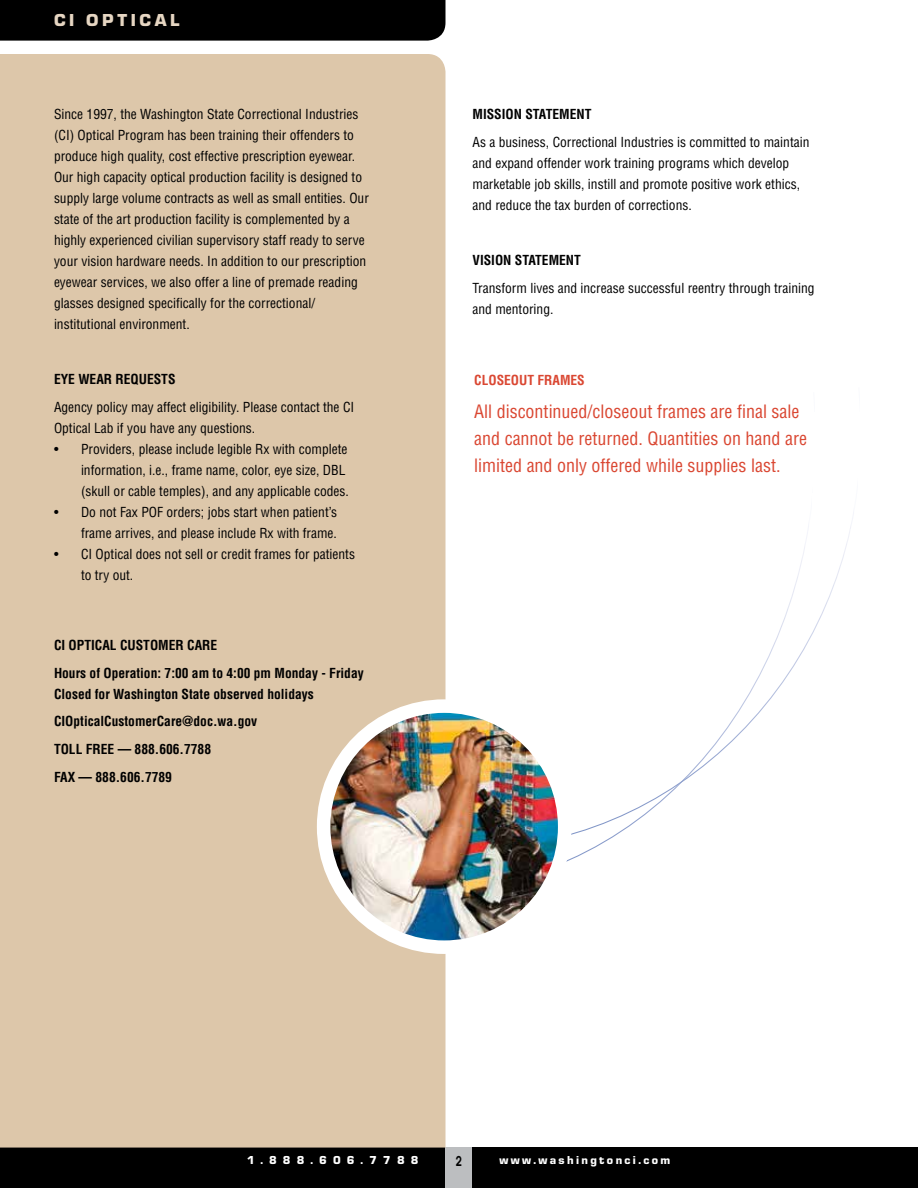
<style>
.page{position:relative;width:918px;height:1188px;background:#fff}
.page>*{position:absolute;margin:0;border:0;box-sizing:border-box;transform-origin:0 0}
.t1{font:condensed 18px/27px "Helvetica";color:#da4732}
.t2{font:900 18px "Eurostile";letter-spacing:.2em;color:#e6d6c2}
.t3{font:condensed 13.5px/21px "Helvetica";color:#000}
.t4{font:700 condensed 13.5px/27.8px "Helvetica";color:#000}
.t5{font:700 condensed 13.5px "Helvetica";color:#da4732}
.t6{font:600 13.5px "Avant Garde";color:#000;scale:.8 1}
.t7{font:900 12px "Eurostile";letter-spacing:.2em;color:#fff}
.t8{font:900 12px "Eurostile";letter-spacing:.51em;color:#fff}
</style>
<div class="page">
<div style="left:0;top:1148px;width:918px;height:40px;background:#000"></div>
<div style="left:0;top:0;width:446px;height:41px;background:#000"></div>
<div style="left:446px;top:1148px;width:26px;height:40px;background:#bcbec0"></div>
<div style="left:0;top:54px;width:446px;height:1094px;background:#ddc7aa"></div>
<img style="left:324px;top:706px;width:241px;height:241px;border-radius:121px">
<div style="left:317px;top:699px;width:254px;height:255px;border:14px solid #fff;border-radius:50%"></div>
<h1 class="t2" style="left:54px;top:10px;width:127px">CI OPTICAL</h1>
<p class="t3" style="left:54px;top:103px;width:316px">Since 1997, the Washington State Correctional Industries (CI) Optical Program has been training their offenders to produce high quality, cost effective prescription eyewear.<br>Our high capacity optical production facility is designed to supply large volume contracts as well as small entities. Our state of the art production facility is complemented by a highly experienced civilian supervisory staff ready to serve your vision hardware needs. In addition to our prescription eyewear services, we also offer a line of premade reading glasses designed specifically for the correctional/ institutional environment.</p>
<p class="t4" style="left:54px;top:365px;width:123px">EYE WEAR REQUESTS</p>
<p class="t3" style="left:54px;top:397px;width:302px">Agency policy may affect eligibility. Please contact the CI<br>Optical Lab if you have any questions.</p>
<p class="t3" style="left:81px;top:439px;width:269px;text-indent:-27px">• Providers, please include legible Rx with complete information, i.e., frame name, color, eye size, DBL (skull or cable temples), and any applicable codes.</p>
<p class="t3" style="left:54px;top:502px;width:285px;text-align:right">• Do not Fax POF orders; jobs start when patient’s frame arrives, and please include Rx with frame.</p>
<p class="t3" style="left:81px;top:544px;width:276px;text-indent:-27px">• CI Optical does not sell or credit frames for patients to try out.</p>
<p class="t4" style="left:54px;top:631px;width:311px">CI OPTICAL CUSTOMER CARE<br>Hours of Operation: 7:00 am to 4:00 pm Monday - Friday</p>
<p class="t4" style="left:54px;top:680px;width:261px">Closed for Washington State observed holidays<br>CIOpticalCustomerCare@doc.wa.gov<br>TOLL FREE — 888.606.7788<br>FAX — 888.606.7789</p>
<p class="t4" style="left:472px;top:100px;width:120px">MISSION STATEMENT</p>
<p class="t3" style="left:472px;top:131px;width:339px">As a business, Correctional Industries is committed to maintain and expand offender work training programs which develop marketable job skills, instill and promote positive work ethics, and reduce the tax burden of corrections.</p>
<p class="t4" style="left:472px;top:246px;width:110px">VISION STATEMENT</p>
<p class="t3" style="left:472px;top:277px;width:344px">Transform lives and increase successful reentry through training and mentoring.</p>
<p class="t5" style="left:474px;top:371px;width:112px">CLOSEOUT FRAMES</p>
<h1 class="t1" style="left:474px;top:398px;width:334px">All discontinued/closeout frames are final sale and cannot be returned. Quantities on hand are limited and only offered while supplies last.</h1>
<p class="t8" style="left:247px;top:1153px;width:173px">1.888.606.7788</p>
<p class="t6" style="left:456px;top:1153px;width:9px">2</p>
<p class="t7" style="left:500px;top:1153px;width:172px">www.washingtonci.com</p>
</div>
